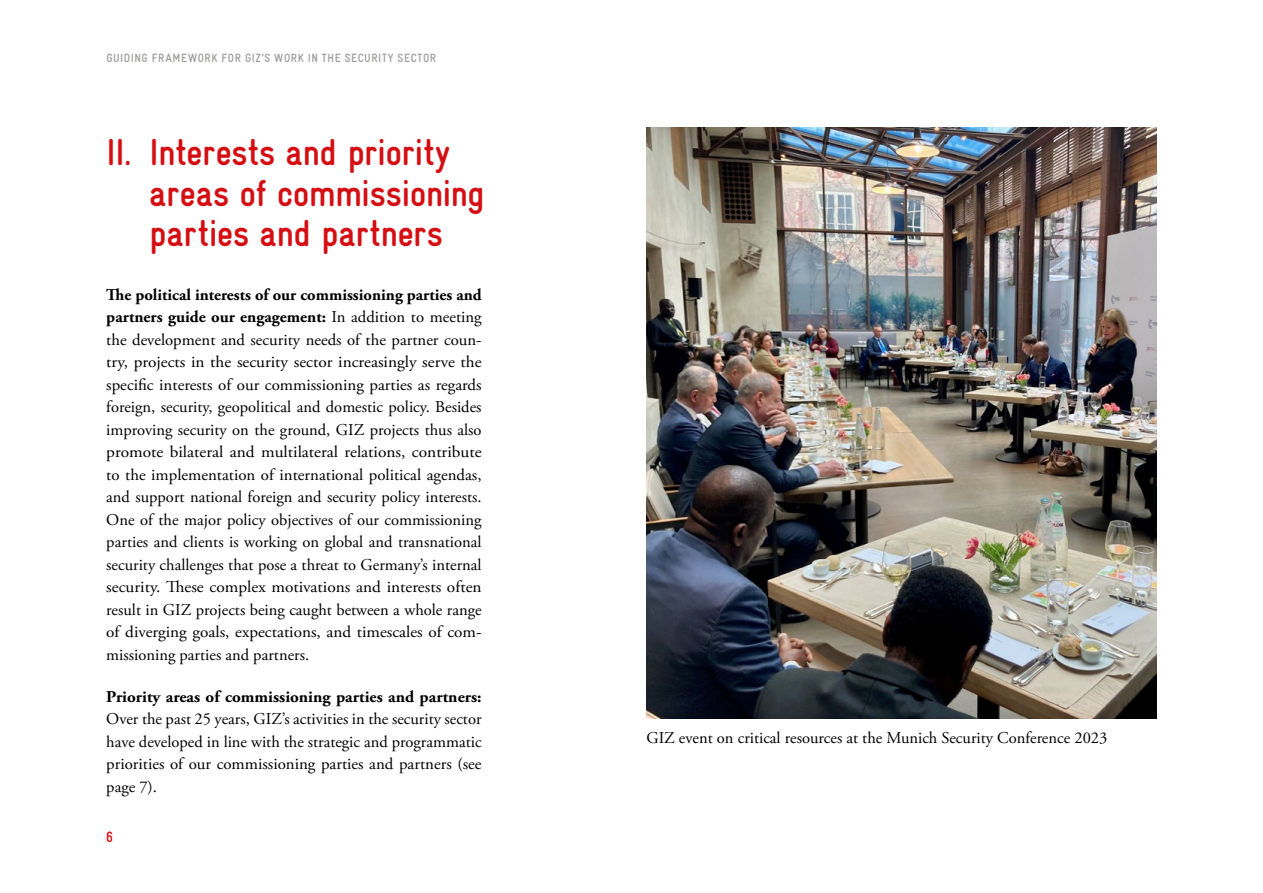
<style>
.page{position:relative;width:1263px;height:893px;background:#fff}
.page>*{position:absolute;margin:0;border:0;box-sizing:border-box;transform-origin:0 0}
.t1{font:700 37.5px/40.5px "Gravur Condensed Pro";letter-spacing:-.01em;color:#d40e13}
.t2{font:16.5px/22.5px "Adobe Garamond Pro";color:#000;text-align:justify}
.t3{font:700 16.5px "Adobe Garamond Pro";color:#000}
.t4{font:700 15px "Gravur Condensed Pro";color:#d40e13}
.t5{font:700 12px "Gravur Condensed Pro";letter-spacing:.05em;color:#9d9d9c}
.s1{font-weight:700}
</style>
<div class="page">
<img style="left:646px;top:128px;width:511px;height:590px">
<p class="t5" style="left:106px;top:51px;width:331px">GUIDING FRAMEWORK FOR GIZ’S WORK IN THE SECURITY SECTOR</p>
<h1 class="t1" style="left:149px;top:133px;width:337px;text-indent:-43px">II. Interests and priority areas of commissioning parties and partners</h1>
<p class="t2" style="left:106px;top:284px;width:377px"><span class="s1">The political interests of our commissioning parties and partners guide our engagement:</span> In addition to meeting the development and security needs of the partner coun&shy;try, projects in the security sector increasingly serve the specific interests of our commissioning parties as regards foreign, security, geopolitical and domestic policy. Besides improving security on the ground, GIZ projects thus also promote bilateral and multilateral relations, contribute to the implementation of international political agendas, and support national foreign and security policy interests.<br>One of the major policy objectives of our commissioning parties and clients is working on global and transnational security challenges that pose a threat to Germany’s internal security. These complex motivations and interests often result in GIZ projects being caught between a whole range of diverging goals, expectations, and timescales of com&shy;missioning parties and partners.</p>
<p class="t3" style="left:106px;top:687px;width:377px">Priority areas of commissioning parties and partners:</p>
<p class="t2" style="left:106px;top:708px;width:377px">Over the past 25 years, GIZ’s activities in the security sector have developed in line with the strategic and programmatic priorities of our commissioning parties and partners (see page 7).</p>
<p class="t4" style="left:106px;top:828px;width:8px">6</p>
<p class="t2" style="left:646px;top:727px;width:463px">GIZ event on critical resources at the Munich Security Conference 2023</p>
</div>
